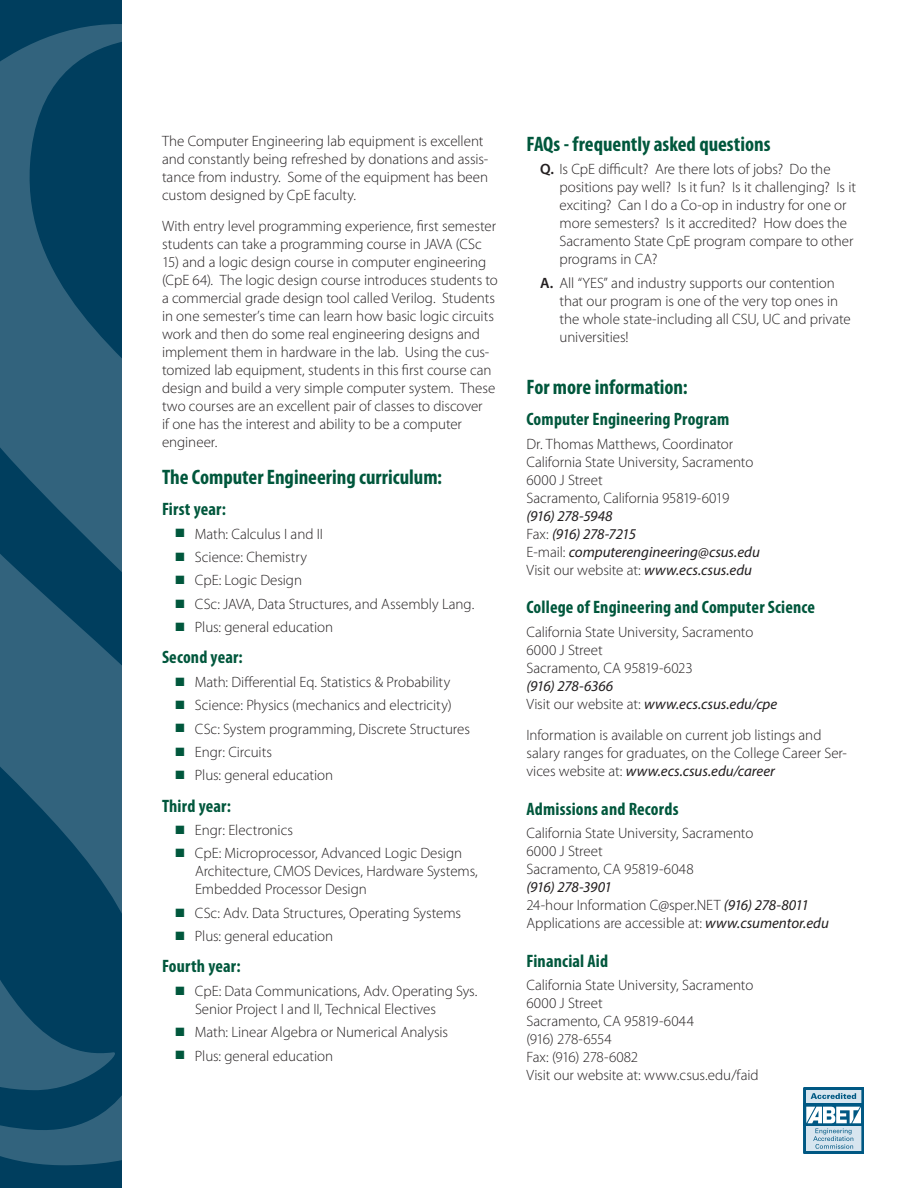
<style>
.page{position:relative;width:918px;height:1188px;background:#fff}
.page>*{position:absolute;margin:0;border:0;box-sizing:border-box;transform-origin:0 0}
.Headline{font:700 condensed 21px "Myriad Pro";color:#00573c}
.Subhead_1{font:700 condensed 18px "Myriad Pro";letter-spacing:.01em;color:#00573c}
.Body_text{font:300 15px/18px "Myriad Pro";letter-spacing:-.005em;color:#231f20}
.Bullet_List{font:300 15px/18px "Myriad Pro";letter-spacing:-.005em;color:#231f20}
.Numbered_List{font:300 15px/18px "Myriad Pro";letter-spacing:-.005em;color:#231f20}
.s1{color:#00573c}
.s2{font-weight:600}
.s3{font-weight:400;font-style:italic}
</style>
<div class="page">
<div style="left:0;top:0;width:122px;height:1188px;background:#003e5e"></div>
<svg style="left:0;top:24px;width:122px;height:1142px;fill:#32637d"></svg>
<svg style="left:0;top:784px;width:122px;height:307px"></svg>
<svg style="left:803px;top:1087px;width:61px;height:67px;background:#8ab2c7"></svg>
<p class="Body_text" style="left:162px;top:132px;width:328px">The Computer Engineering lab equipment is excellent and constantly being refreshed by donations and assis&shy;tance from industry. Some of the equipment has been custom designed by CpE faculty.</p>
<p class="Body_text" style="left:162px;top:217px;width:336px">With entry level programming experience, first semester students can take a programming course in JAVA (CSc</p>
<p class="Body_text" style="left:162px;top:253px;width:337px">15) and a logic design course in computer engineering (CpE 64). The logic design course introduces students to a commercial grade design tool called Verilog. Students in one semester’s time can learn how basic logic circuits work and then do some real engineering designs and implement them in hardware in the lab. Using the cus&shy;tomized lab equipment, students in this first course can design and build a very simple computer system. These two courses are an excellent pair of classes to discover<br>if one has the interest and ability to be a computer engineer.</p>
<p class="Headline" style="left:162px;top:464px;width:282px">The Computer Engineering curriculum:</p>
<p class="Subhead_1" style="left:162px;top:498px;width:65px">First year:</p>
<p class="Bullet_List" style="left:176px;top:524px;width:149px"><span class="s1">■</span> Math: Calculus I and II</p>
<p class="Bullet_List" style="left:176px;top:548px;width:133px"><span class="s1">■</span> Science: Chemistry</p>
<p class="Bullet_List" style="left:176px;top:571px;width:128px"><span class="s1">■</span> CpE: Logic Design</p>
<p class="Bullet_List" style="left:176px;top:595px;width:300px"><span class="s1">■</span> CSc: JAVA, Data Structures, and Assembly Lang.</p>
<p class="Bullet_List" style="left:176px;top:618px;width:159px"><span class="s1">■</span> Plus: general education</p>
<p class="Subhead_1" style="left:162px;top:646px;width:82px">Second year:</p>
<p class="Bullet_List" style="left:176px;top:673px;width:276px"><span class="s1">■</span> Math: Differential Eq. Statistics &amp; Probability</p>
<p class="Bullet_List" style="left:176px;top:696px;width:278px"><span class="s1">■</span> Science: Physics (mechanics and electricity)</p>
<p class="Bullet_List" style="left:176px;top:719px;width:296px"><span class="s1">■</span> CSc: System programming, Discrete Structures</p>
<p class="Bullet_List" style="left:176px;top:743px;width:98px"><span class="s1">■</span> Engr: Circuits</p>
<p class="Bullet_List" style="left:176px;top:766px;width:159px"><span class="s1">■</span> Plus: general education</p>
<p class="Subhead_1" style="left:162px;top:794px;width:70px">Third year:</p>
<p class="Bullet_List" style="left:176px;top:821px;width:119px"><span class="s1">■</span> Engr: Electronics</p>
<p class="Bullet_List" style="left:195px;top:844px;width:284px;text-indent:-20px"><span class="s1">■</span> CpE: Microprocessor, Advanced Logic Design<br>Architecture, CMOS Devices, Hardware Systems,<br>Embedded Processor Design</p>
<p class="Bullet_List" style="left:176px;top:904px;width:287px"><span class="s1">■</span> CSc: Adv. Data Structures, Operating Systems</p>
<p class="Bullet_List" style="left:176px;top:927px;width:159px"><span class="s1">■</span> Plus: general education</p>
<p class="Subhead_1" style="left:162px;top:955px;width:80px">Fourth year:</p>
<p class="Bullet_List" style="left:195px;top:982px;width:284px;text-indent:-20px"><span class="s1">■</span> CpE: Data Communications, Adv. Operating Sys.<br>Senior Project I and II, Technical Electives</p>
<p class="Bullet_List" style="left:176px;top:1023px;width:274px"><span class="s1">■</span> Math: Linear Algebra or Numerical Analysis</p>
<p class="Bullet_List" style="left:176px;top:1046px;width:159px"><span class="s1">■</span> Plus: general education</p>
<p class="Headline" style="left:526px;top:131px;width:245px">FAQs - frequently asked questions</p>
<p class="Numbered_List" style="left:560px;top:160px;width:298px;text-indent:-20px"><span class="s2">Q.</span> Is CpE difficult? Are there lots of jobs? Do the positions pay well? Is it fun? Is it challenging? Is it exciting? Can I do a Co-op in industry for one or more semesters? Is it accredited? How does the Sacramento State CpE program compare to other programs in CA?</p>
<p class="Numbered_List" style="left:560px;top:273px;width:293px;text-indent:-20px"><span class="s2">A.</span> All “YES” and industry supports our contention that our program is one of the very top ones in the whole state-including all CSU, UC and private universities!</p>
<p class="Headline" style="left:526px;top:374px;width:163px">For more information:</p>
<p class="Subhead_1" style="left:526px;top:408px;width:204px">Computer Engineering Program</p>
<p class="Body_text" style="left:526px;top:435px;width:235px">Dr. Thomas Matthews, Coordinator<br>California State University, Sacramento<br>6000 J Street<br>Sacramento, California 95819-6019 <span class="s3">(916) 278-5948<br></span>Fax: <span class="s3">(916) 278-7215<br></span>E-mail: <span class="s3">computerengineering@csus.edu<br></span>Visit our website at: <span class="s3">www.ecs.csus.edu</span></p>
<p class="Subhead_1" style="left:526px;top:596px;width:290px">College of Engineering and Computer Science</p>
<p class="Body_text" style="left:526px;top:623px;width:252px">California State University, Sacramento<br>6000 J Street<br>Sacramento, CA 95819-6023<br><span class="s3">(916) 278-6366<br></span>Visit our website at: <span class="s3">www.ecs.csus.edu/cpe</span></p>
<p class="Body_text" style="left:526px;top:726px;width:322px">Information is available on current job listings and salary ranges for graduates, on the College Career Ser&shy;vices website at: <span class="s3">www.ecs.csus.edu/career</span></p>
<p class="Subhead_1" style="left:526px;top:797px;width:154px">Admissions and Records</p>
<p class="Body_text" style="left:526px;top:824px;width:304px">California State University, Sacramento<br>6000 J Street<br>Sacramento, CA 95819-6048<br><span class="s3">(916) 278-3901<br></span>24-hour Information C@sper.NET <span class="s3">(916) 278-8011<br></span>Applications are accessible at: <span class="s3">www.csumentor.edu</span></p>
<p class="Subhead_1" style="left:526px;top:950px;width:83px">Financial Aid</p>
<p class="Body_text" style="left:526px;top:976px;width:234px">California State University, Sacramento<br>6000 J Street<br>Sacramento, CA 95819-6044<br>(916) 278-6554<br>Fax: (916) 278-6082<br>Visit our website at: www.csus.edu/faid</p>
</div>
